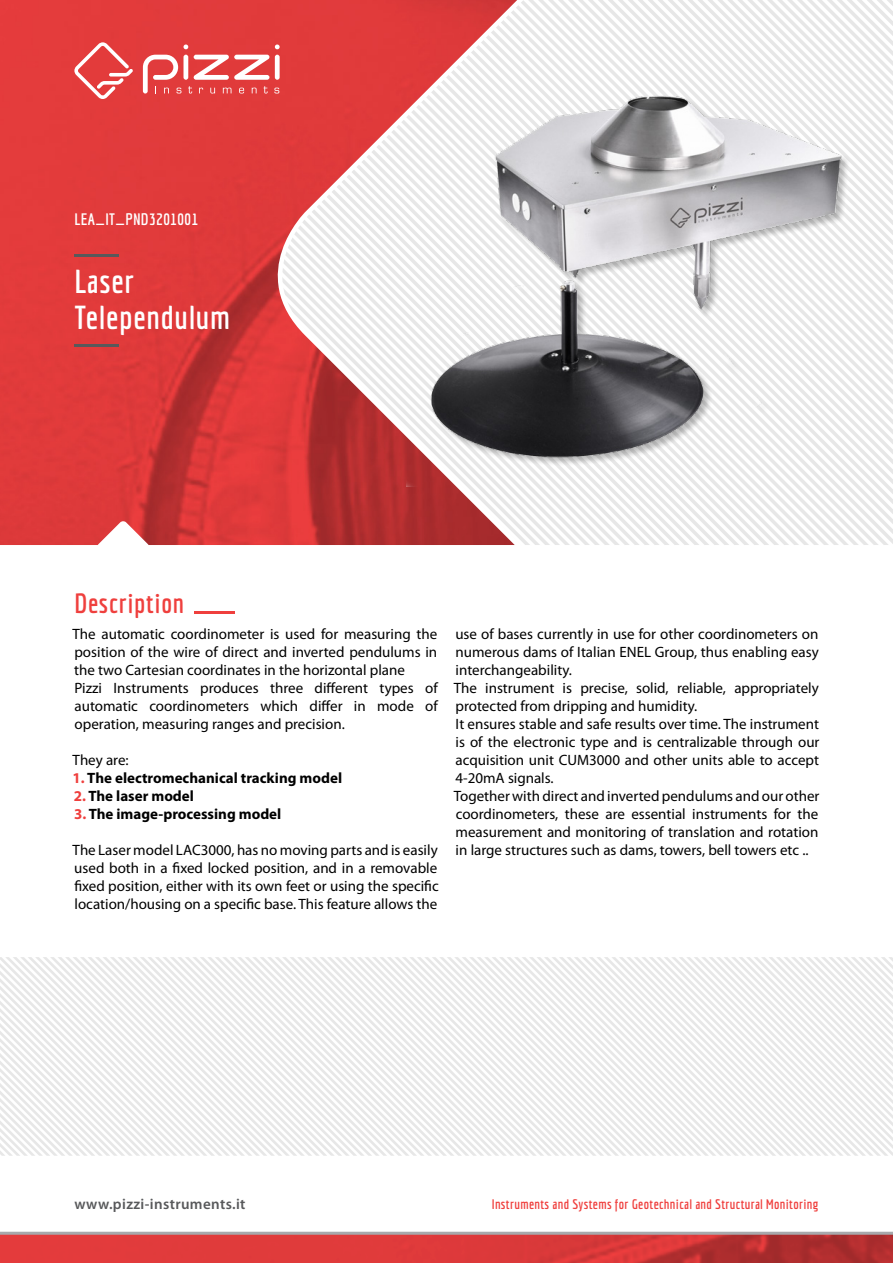
<style>
.page{position:relative;width:893px;height:1263px;background:#fff}
.page>*{position:absolute;margin:0;border:0;box-sizing:border-box;transform-origin:0 0}
.t1{font:700 32.4px/36px "Economica";letter-spacing:.025em;color:#fff}
.t2{font:700 27px "Economica";letter-spacing:.025em;color:#ef3f3d}
.t3{font:700 16.2px "Economica";letter-spacing:.025em;color:#fff}
.t4{font:15px/18px "Myriad Pro";color:#000}
.t5{font:700 15px "Myriad Pro";color:#000}
.t6{font:600 15px "Myriad Pro";letter-spacing:.025em;color:#58595b}
.t7{font:700 13.5px "Economica";letter-spacing:.025em;color:#ef3f3d}
.s1{color:#ef3f3d}
</style>
<div class="page">
<img style="left:0;top:0;width:247px;height:521px">
<hr style="left:74px;top:255px;width:45px;height:2px;background:#58595b">
<hr style="left:74px;top:345px;width:45px;height:2px;background:#58595b">
<svg style="left:247px;top:0;width:646px;height:521px"></svg>
<img style="left:0;top:1235px;width:893px;height:28px">
<div style="left:407px;top:95px;width:444px;height:401px;background:#000;opacity:.25"></div>
<img style="left:407px;top:78px;width:462px;height:408px">
<div style="left:183px;top:55px;width:5px;height:25px;background:#fff;border-radius:2px"></div>
<div style="left:275px;top:55px;width:5px;height:25px;background:#fff;border-radius:2px"></div>
<svg style="left:275px;top:45px;width:5px;height:4px"></svg>
<svg style="left:183px;top:45px;width:5px;height:4px"></svg>
<svg style="left:193px;top:55px;width:77px;height:25px"></svg>
<svg style="left:143px;top:55px;width:38px;height:39px"></svg>
<svg style="left:188px;top:86px;width:4px;height:8px"></svg>
<svg style="left:199px;top:88px;width:4px;height:5px"></svg>
<svg style="left:210px;top:88px;width:5px;height:6px"></svg>
<svg style="left:223px;top:88px;width:8px;height:5px"></svg>
<svg style="left:239px;top:88px;width:5px;height:6px"></svg>
<svg style="left:252px;top:88px;width:5px;height:5px"></svg>
<svg style="left:264px;top:86px;width:4px;height:8px"></svg>
<svg style="left:274px;top:88px;width:5px;height:6px"></svg>
<svg style="left:74px;top:42px;width:59px;height:57px"></svg>
<svg style="left:0;top:521px;width:893px;height:24px"></svg>
<hr style="left:0;top:1232px;width:893px;height:3px;background:#a7a9ac">
<svg style="left:0;top:957px;width:893px;height:199px"></svg>
<p class="t3" style="left:74px;top:209px;width:125px">LEA_IT_PND3201001</p>
<h1 class="t1" style="left:74px;top:263px;width:157px">Laser<br>Telependulum</h1>
<h2 class="t2" style="left:74px;top:588px;width:165px">Description _</h2>
<p class="t4" style="left:73px;top:625px;width:367px">The automatic coordinometer is used for measuring the position of the wire of direct and inverted pendulums in the two Cartesian coordinates in the horizontal plane<br>Pizzi Instruments produces three different types of automatic coordinometers which differ in mode of operation, measuring ranges and precision.</p>
<p class="t4" style="left:73px;top:751px;width:58px">They are:</p>
<p class="t5" style="left:73px;top:770px;width:271px"><span class="s1">1.</span> The electromechanical tracking model</p>
<p class="t5" style="left:74px;top:788px;width:122px"><span class="s1">2.</span> The laser model</p>
<p class="t5" style="left:74px;top:806px;width:209px"><span class="s1">3.</span> The image-processing model</p>
<p class="t4" style="left:73px;top:841px;width:368px;text-align:justify">The Laser model LAC3000, has no moving parts and is easily used both in a fixed locked position, and in a removable fixed position, either with its own feet or using the specific location/housing on a specific base. This feature allows the</p>
<p class="t4" style="left:454px;top:625px;width:367px">use of bases currently in use for other coordinometers on numerous dams of Italian ENEL Group, thus enabling easy interchangeability.<br>The instrument is precise, solid, reliable, appropriately protected from dripping and humidity.<br>It ensures stable and safe results over time. The instrument is of the electronic type and is centralizable through our acquisition unit CUM3000 and other units able to accept 4-20mA signals.<br>Together with direct and inverted pendulums and our other coordinometers, these are essential instruments for the measurement and monitoring of translation and rotation in large structures such as dams, towers, bell towers etc ..</p>
<p class="t6" style="left:74px;top:1196px;width:173px">www.pizzi-instruments.it</p>
<p class="t7" style="left:492px;top:1196px;width:328px">Instruments and Systems for Geotechnical and Structural Monitoring</p>
</div>
